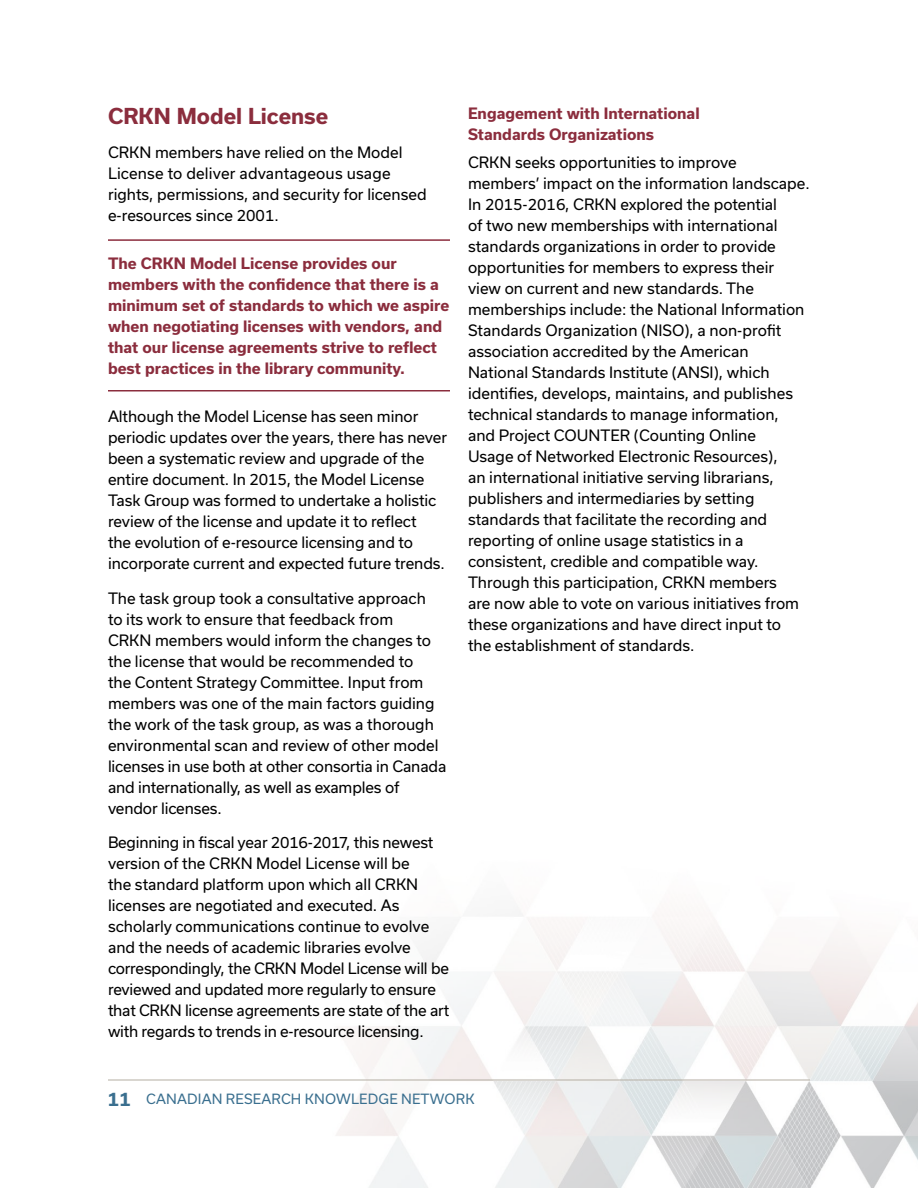
<style>
.page{position:relative;width:918px;height:1188px;background:#fff}
.page>*{position:absolute;margin:0;border:0;box-sizing:border-box;transform-origin:0 0}
.t1{font:700 21px "Usual";color:#8b2d3d}
.t2{font:15px/21px "Usual";color:#000}
.t3{font:700 15px/21px "Usual";color:#8b2d3d}
.t4{font:13.5px "Usual";letter-spacing:.015em;color:#3a6f8f}
.s1{font-weight:700;font-size:18px}
</style>
<div class="page">
<svg style="left:108px;top:910px;width:810px;height:278px"></svg>
<hr style="left:108px;top:1080px;width:702px;height:1px;background:#b4aea3">
<hr style="left:108px;top:239px;width:342px;height:2px;background:#8b2d3d">
<hr style="left:108px;top:390px;width:342px;height:2px;background:#8b2d3d">
<h1 class="t1" style="left:108px;top:104px;width:222px">CRKN Model License</h1>
<p class="t2" style="left:108px;top:142px;width:320px">CRKN members have relied on the Model License to deliver advantageous usage rights, permissions, and security for licensed e-resources since 2001.</p>
<p class="t3" style="left:108px;top:253px;width:343px">The CRKN Model License provides our members with the confidence that there is a minimum set of standards to which we aspire when negotiating licenses with vendors, and that our license agreements strive to reflect best practices in the library community.</p>
<p class="t2" style="left:108px;top:406px;width:341px">Although the Model License has seen minor periodic updates over the years, there has never been a systematic review and upgrade of the entire document. In 2015, the Model License Task Group was formed to undertake a holistic review of the license and update it to reflect<br>the evolution of e-resource licensing and to incorporate current and expected future trends.</p>
<p class="t2" style="left:108px;top:588px;width:340px">The task group took a consultative approach<br>to its work to ensure that feedback from<br>CRKN members would inform the changes to the license that would be recommended to<br>the Content Strategy Committee. Input from members was one of the main factors guiding the work of the task group, as was a thorough environmental scan and review of other model licenses in use both at other consortia in Canada and internationally, as well as examples of vendor licenses.</p>
<p class="t2" style="left:108px;top:832px;width:343px">Beginning in fiscal year 2016-2017, this newest version of the CRKN Model License will be<br>the standard platform upon which all CRKN licenses are negotiated and executed. As scholarly communications continue to evolve and the needs of academic libraries evolve correspondingly, the CRKN Model License will be reviewed and updated more regularly to ensure that CRKN license agreements are state of the art with regards to trends in e-resource licensing.</p>
<p class="t3" style="left:468px;top:103px;width:233px">Engagement with International<br>Standards Organizations</p>
<p class="t2" style="left:468px;top:152px;width:343px">CRKN seeks opportunities to improve members’ impact on the information landscape.<br>In 2015-2016, CRKN explored the potential<br>of two new memberships with international standards organizations in order to provide opportunities for members to express their view on current and new standards. The memberships include: the National Information Standards Organization (NISO), a non-profit association accredited by the American National Standards Institute (ANSI), which identifies, develops, maintains, and publishes technical standards to manage information, and Project COUNTER (Counting Online<br>Usage of Networked Electronic Resources),<br>an international initiative serving librarians, publishers and intermediaries by setting standards that facilitate the recording and reporting of online usage statistics in a consistent, credible and compatible way.<br>Through this participation, CRKN members<br>are now able to vote on various initiatives from these organizations and have direct input to<br>the establishment of standards.</p>
<p class="t4" style="left:108px;top:1092px;width:360px"><span class="s1">11</span> CANADIAN RESEARCH KNOWLEDGE NETWORK</p>
<p class="t4" style="left:146px;top:1092px;width:330px">CANADIAN RESEARCH KNOWLEDGE NETWORK</p>
</div>
